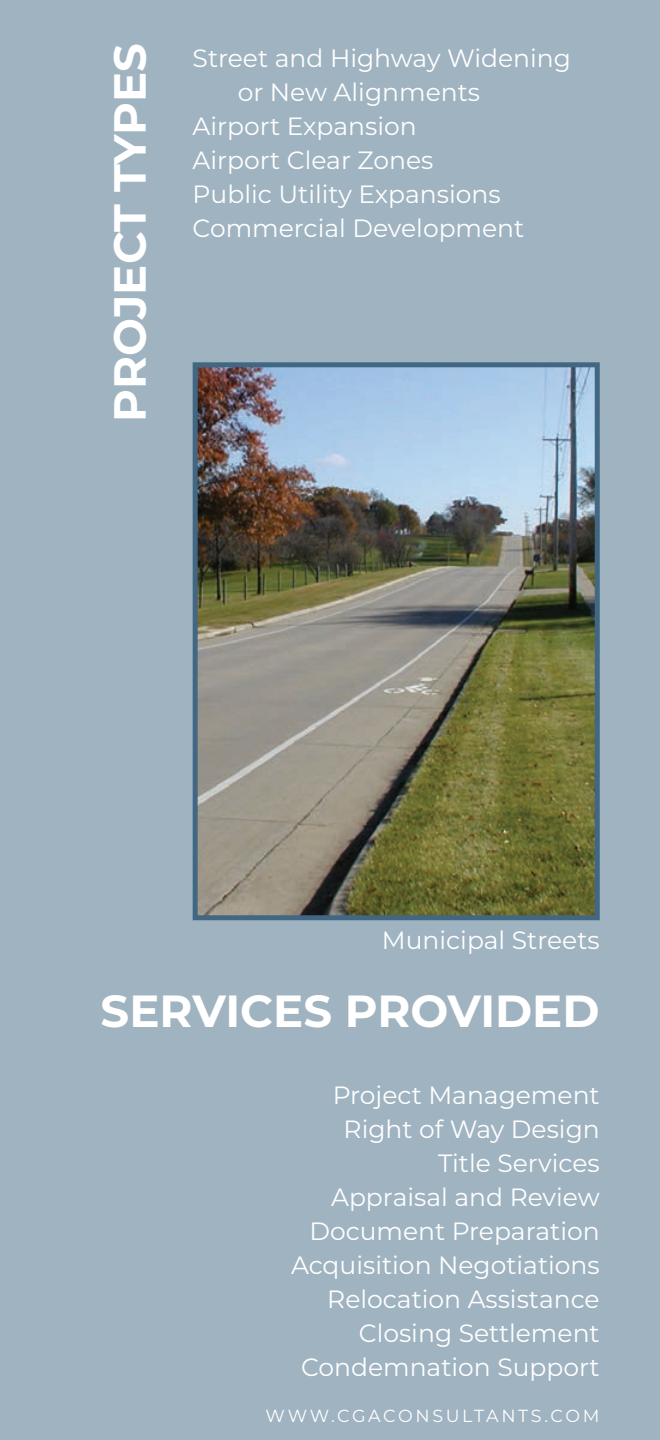
<style>
.page{position:relative;width:660px;height:1440px;background:#a0b3c1}
.page>*{position:absolute;margin:0;border:0;box-sizing:border-box;transform-origin:0 0}
.t1{font:700 45px "Montserrat";color:#fff}
.t2{font:25px/34px "Montserrat";color:#fff;text-align:right}
.t3{font:17.5px "Montserrat";letter-spacing:.15em;color:#fff}
</style>
<div class="page">
<img style="left:199px;top:368px;width:395px;height:546px">
<div style="left:193px;top:362px;width:407px;height:558px;border:5px solid #426783"></div>
<h1 class="t1" style="left:98px;top:422px;width:380px;rotate:-90deg">PROJECT TYPES</h1>
<p class="t2" style="left:193px;top:41px;width:380px">Street and Highway Widening</p>
<p class="t2" style="left:238px;top:75px;width:244px">or New Alignments</p>
<p class="t2" style="left:193px;top:109px;width:225px">Airport Expansion</p>
<p class="t2" style="left:193px;top:143px;width:242px">Airport Clear Zones</p>
<p class="t2" style="left:193px;top:177px;width:309px">Public Utility Expansions</p>
<p class="t2" style="left:193px;top:211px;width:333px">Commercial Development</p>
<p class="t2" style="left:382px;top:922px;width:219px">Municipal Streets</p>
<h1 class="t1" style="left:101px;top:978px;width:500px">SERVICES PROVIDED</h1>
<p class="t2" style="left:291px;top:1077px;width:310px">Project Management<br>Right of Way Design<br>Title Services<br>Appraisal and Review<br>Document Preparation<br>Acquisition Negotiations<br>Relocation Assistance<br>Closing Settlement<br>Condemnation Support</p>
<p class="t3" style="left:266px;top:1404px;width:335px">WWW.CGACONSULTANTS.COM</p>
</div>
